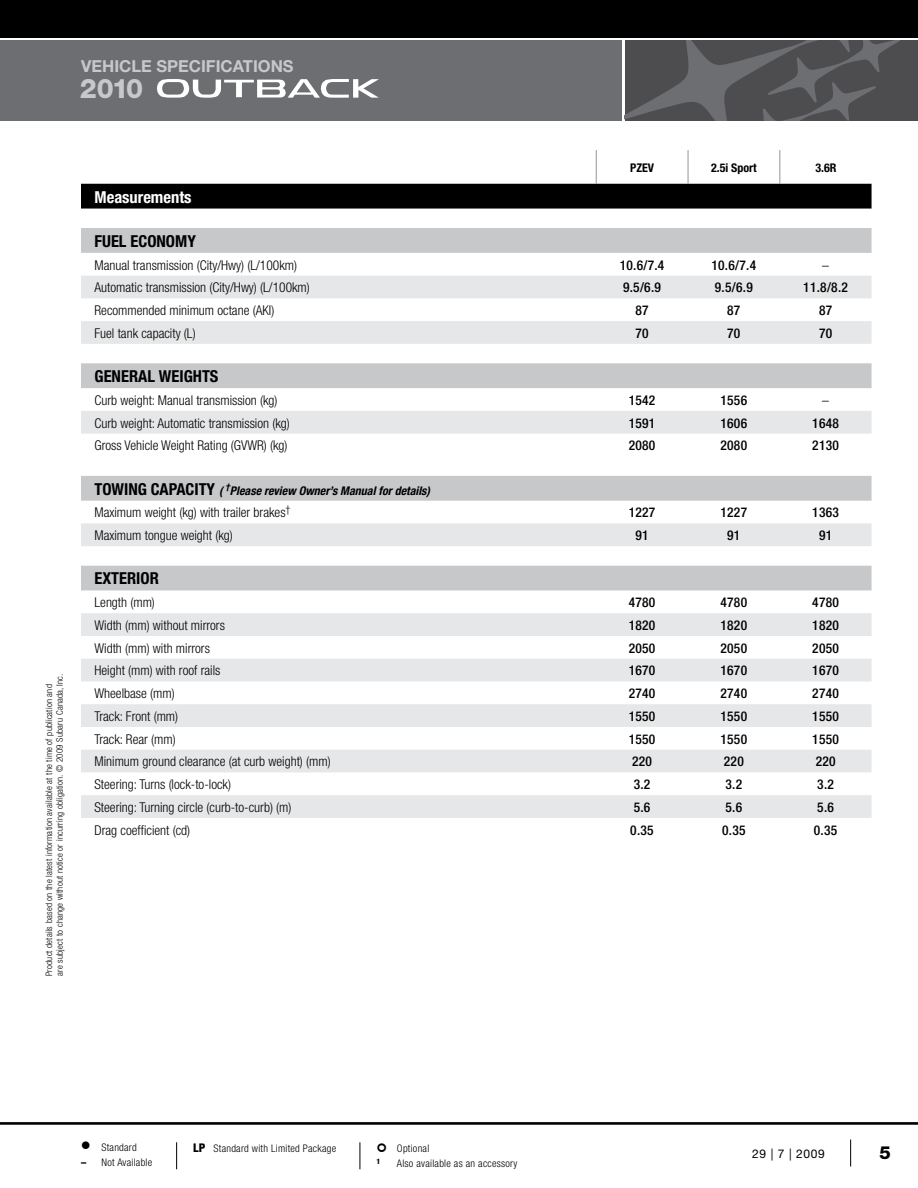
<style>
.page{position:relative;width:918px;height:1188px;background:#fff}
.page>*{position:absolute;margin:0;border:0;box-sizing:border-box;transform-origin:0 0}
.t1{font:800 27px "Helvetica Neue";color:#c7c8ca}
.t2{font:800 18px "Helvetica Neue";color:#000}
.t3{font:700 condensed 16.5px "Helvetica Neue";color:#000}
.t4{font:700 16.5px "Helvetica Neue";color:#c7c8ca}
.t5{font:700 condensed 16.5px "Helvetica Neue";color:#fff}
.t6{font:300 condensed 13.5px "Helvetica Neue";color:#000}
.t7{font:500 condensed 13.5px "Helvetica Neue";letter-spacing:.02em;color:#000}
.t8{font:italic 700 condensed 12px "Helvetica Neue";color:#000}
.t9{font:700 condensed 12px "Helvetica Neue";color:#000}
.t10{font:12px "Helvetica Neue";letter-spacing:.05em;color:#000}
.t11{font:300 condensed 10.5px "Helvetica Neue";letter-spacing:.025em;color:#000}
.t12{font:300 condensed 9px/10.5px "Helvetica Neue";letter-spacing:.02em;color:#000}
.t13{font:800 condensed 7.5px "Helvetica Neue";color:#000}
.s1{font-style:normal;font-size:16.5px}
.s2{font-weight:800}
.s3{font-weight:800;font-size:12px}
</style>
<div class="page">
<div style="left:0;top:0;width:918px;height:38px;background:#000"></div>
<div style="left:0;top:40px;width:622px;height:81px;background:#6d6e71"></div>
<div style="left:625px;top:40px;width:293px;height:81px;background:#4d4d4f"></div>
<svg style="left:625px;top:40px;width:275px;height:81px"></svg>
<hr style="left:0;top:1122px;width:918px;height:3px;background:#000">
<svg style="left:850px;top:1140px;width:1px;height:27px"></svg>
<svg style="left:176px;top:1142px;width:1px;height:27px"></svg>
<svg style="left:360px;top:1142px;width:1px;height:27px"></svg>
<svg style="left:157px;top:79px;width:222px;height:19px"></svg>
<div style="left:81px;top:184px;width:791px;height:25px;background:#000"></div>
<div style="left:81px;top:228px;width:791px;height:25px;background:#c7c8ca"></div>
<svg style="left:81px;top:276px;width:791px;height:68px;fill:#e6e7e8"></svg>
<div style="left:81px;top:363px;width:791px;height:25px;background:#c7c8ca"></div>
<div style="left:81px;top:411px;width:791px;height:23px;background:#e6e7e8"></div>
<div style="left:81px;top:476px;width:791px;height:25px;background:#c7c8ca"></div>
<div style="left:81px;top:523px;width:791px;height:23px;background:#e6e7e8"></div>
<div style="left:81px;top:566px;width:791px;height:24px;background:#c7c8ca"></div>
<svg style="left:81px;top:613px;width:791px;height:205px;fill:#e6e7e8"></svg>
<hr style="left:596px;top:150px;width:1px;height:34px;background:#939598">
<hr style="left:688px;top:150px;width:1px;height:34px;background:#939598">
<hr style="left:779px;top:150px;width:1px;height:34px;background:#939598">
<p class="t4" style="left:81px;top:55px;width:214px">VEHICLE SPECIFICATIONS</p>
<h1 class="t1" style="left:80px;top:72px;width:65px">2010</h1>
<p class="t12" style="left:44px;top:976px;width:304px;rotate:-90deg">Product details based on the latest information available at the time of publication and are subject to change without notice or incurring obligation. © 2009 Subaru Canada, Inc.</p>
<p class="t9" style="left:630px;top:160px;width:25px">PZEV</p>
<p class="t9" style="left:711px;top:160px;width:47px">2.5i Sport</p>
<p class="t9" style="left:815px;top:160px;width:23px">3.6R</p>
<p class="t5" style="left:94px;top:187px;width:99px">Measurements</p>
<p class="t3" style="left:94px;top:231px;width:103px">FUEL ECONOMY</p>
<p class="t6" style="left:94px;top:257px;width:204px">Manual transmission (City/Hwy) (L/100km)</p>
<p class="t7" style="left:620px;top:257px;width:46px">10.6/7.4</p>
<p class="t7" style="left:711px;top:257px;width:46px">10.6/7.4</p>
<p class="t6" style="left:822px;top:257px;width:8px">–</p>
<p class="t6" style="left:94px;top:280px;width:217px">Automatic transmission (City/Hwy) (L/100km)</p>
<p class="t7" style="left:623px;top:279px;width:40px">9.5/6.9</p>
<p class="t7" style="left:715px;top:279px;width:40px">9.5/6.9</p>
<p class="t7" style="left:803px;top:279px;width:46px">11.8/8.2</p>
<p class="t6" style="left:94px;top:303px;width:181px">Recommended minimum octane (AKI)</p>
<p class="t7" style="left:635px;top:302px;width:15px">87</p>
<p class="t7" style="left:727px;top:302px;width:15px">87</p>
<p class="t7" style="left:819px;top:302px;width:15px">87</p>
<p class="t6" style="left:94px;top:325px;width:103px">Fuel tank capacity (L)</p>
<p class="t7" style="left:635px;top:325px;width:15px">70</p>
<p class="t7" style="left:727px;top:325px;width:15px">70</p>
<p class="t7" style="left:819px;top:325px;width:15px">70</p>
<p class="t3" style="left:94px;top:366px;width:126px">GENERAL WEIGHTS</p>
<p class="t6" style="left:94px;top:392px;width:185px">Curb weight: Manual transmission (kg)</p>
<p class="t7" style="left:629px;top:392px;width:28px">1542</p>
<p class="t7" style="left:720px;top:392px;width:28px">1556</p>
<p class="t6" style="left:822px;top:392px;width:8px">–</p>
<p class="t6" style="left:94px;top:415px;width:197px">Curb weight: Automatic transmission (kg)</p>
<p class="t7" style="left:629px;top:415px;width:28px">1591</p>
<p class="t7" style="left:720px;top:415px;width:28px">1606</p>
<p class="t7" style="left:812px;top:415px;width:28px">1648</p>
<p class="t6" style="left:94px;top:438px;width:195px">Gross Vehicle Weight Rating (GVWR) (kg)</p>
<p class="t7" style="left:629px;top:437px;width:28px">2080</p>
<p class="t7" style="left:720px;top:437px;width:28px">2080</p>
<p class="t7" style="left:812px;top:437px;width:28px">2130</p>
<p class="t8" style="left:94px;top:483px;width:337px"><span class="s1">TOWING CAPACITY</span> ( <sup>†</sup>Please review Owner’s Manual for details)</p>
<p class="t6" style="left:94px;top:505px;width:198px">Maximum weight (kg) with trailer brakes<sup>†</sup></p>
<p class="t7" style="left:629px;top:505px;width:28px">1227</p>
<p class="t7" style="left:720px;top:505px;width:28px">1227</p>
<p class="t7" style="left:812px;top:505px;width:28px">1363</p>
<p class="t6" style="left:94px;top:528px;width:140px">Maximum tongue weight (kg)</p>
<p class="t7" style="left:635px;top:527px;width:15px">91</p>
<p class="t7" style="left:727px;top:527px;width:15px">91</p>
<p class="t7" style="left:819px;top:527px;width:15px">91</p>
<p class="t3" style="left:94px;top:569px;width:66px">EXTERIOR</p>
<p class="t6" style="left:94px;top:595px;width:62px">Length (mm)</p>
<p class="t7" style="left:629px;top:594px;width:28px">4780</p>
<p class="t7" style="left:720px;top:594px;width:28px">4780</p>
<p class="t7" style="left:812px;top:594px;width:28px">4780</p>
<p class="t6" style="left:94px;top:617px;width:132px">Width (mm) without mirrors</p>
<p class="t7" style="left:629px;top:617px;width:28px">1820</p>
<p class="t7" style="left:720px;top:617px;width:28px">1820</p>
<p class="t7" style="left:812px;top:617px;width:28px">1820</p>
<p class="t6" style="left:94px;top:640px;width:117px">Width (mm) with mirrors</p>
<p class="t7" style="left:629px;top:640px;width:28px">2050</p>
<p class="t7" style="left:720px;top:640px;width:28px">2050</p>
<p class="t7" style="left:812px;top:640px;width:28px">2050</p>
<p class="t6" style="left:94px;top:663px;width:127px">Height (mm) with roof rails</p>
<p class="t7" style="left:629px;top:663px;width:28px">1670</p>
<p class="t7" style="left:720px;top:663px;width:28px">1670</p>
<p class="t7" style="left:812px;top:663px;width:28px">1670</p>
<p class="t6" style="left:94px;top:686px;width:82px">Wheelbase (mm)</p>
<p class="t7" style="left:629px;top:685px;width:28px">2740</p>
<p class="t7" style="left:720px;top:685px;width:28px">2740</p>
<p class="t7" style="left:812px;top:685px;width:28px">2740</p>
<p class="t6" style="left:94px;top:708px;width:85px">Track: Front (mm)</p>
<p class="t7" style="left:629px;top:708px;width:28px">1550</p>
<p class="t7" style="left:720px;top:708px;width:28px">1550</p>
<p class="t7" style="left:812px;top:708px;width:28px">1550</p>
<p class="t6" style="left:94px;top:731px;width:83px">Track: Rear (mm)</p>
<p class="t7" style="left:629px;top:731px;width:28px">1550</p>
<p class="t7" style="left:720px;top:731px;width:28px">1550</p>
<p class="t7" style="left:812px;top:731px;width:28px">1550</p>
<p class="t6" style="left:94px;top:754px;width:238px">Minimum ground clearance (at curb weight) (mm)</p>
<p class="t7" style="left:632px;top:754px;width:21px">220</p>
<p class="t7" style="left:724px;top:754px;width:21px">220</p>
<p class="t7" style="left:816px;top:754px;width:21px">220</p>
<p class="t6" style="left:94px;top:777px;width:138px">Steering: Turns (lock-to-lock)</p>
<p class="t7" style="left:634px;top:776px;width:18px">3.2</p>
<p class="t7" style="left:725px;top:776px;width:18px">3.2</p>
<p class="t7" style="left:817px;top:776px;width:18px">3.2</p>
<p class="t6" style="left:94px;top:799px;width:199px">Steering: Turning circle (curb-to-curb) (m)</p>
<p class="t7" style="left:634px;top:799px;width:18px">5.6</p>
<p class="t7" style="left:725px;top:799px;width:18px">5.6</p>
<p class="t7" style="left:817px;top:799px;width:18px">5.6</p>
<p class="t6" style="left:94px;top:822px;width:97px">Drag coefficient (cd)</p>
<p class="t7" style="left:630px;top:822px;width:25px">0.35</p>
<p class="t7" style="left:722px;top:822px;width:25px">0.35</p>
<p class="t7" style="left:814px;top:822px;width:25px">0.35</p>
<p class="t11" style="left:102px;top:1141px;width:37px">Standard</p>
<p class="t11" style="left:81px;top:1156px;width:73px"><span class="s2">–</span> Not Available</p>
<p class="t11" style="left:193px;top:1142px;width:145px"><span class="s3">LP</span> Standard with Limited Package</p>
<p class="t11" style="left:397px;top:1142px;width:34px">Optional</p>
<p class="t13" style="left:376px;top:1156px;width:5px">1</p>
<p class="t11" style="left:397px;top:1157px;width:122px">Also available as an accessory</p>
<p class="t10" style="left:752px;top:1146px;width:74px">29 | 7 | 2009</p>
<h2 class="t2" style="left:880px;top:1142px;width:13px">5</h2>
</div>
